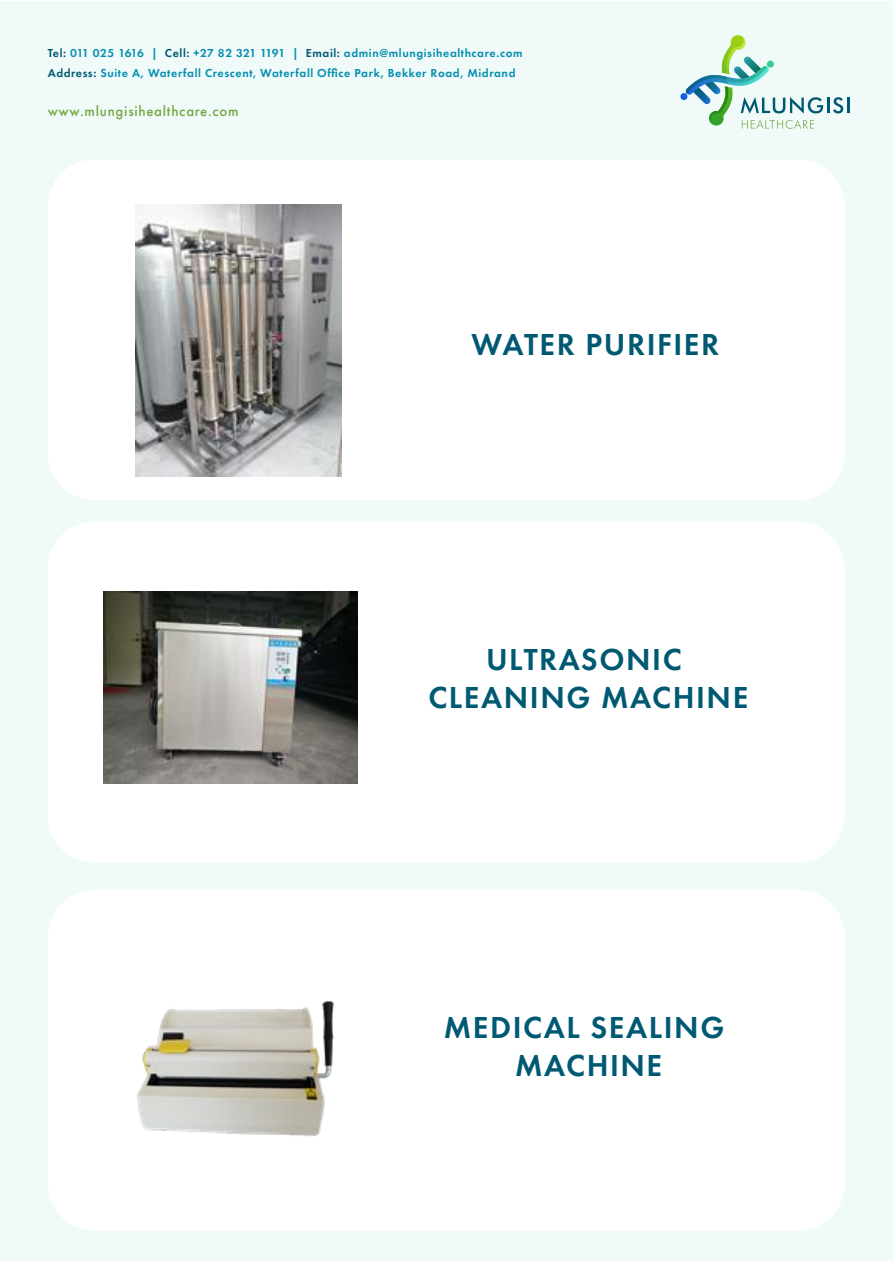
<style>
.page{position:relative;width:893px;height:1263px;background:#fff}
.page>*{position:absolute;margin:0;border:0;box-sizing:border-box;transform-origin:0 0}
.t1{font:600 31.5px/37.8px "Futura PT";letter-spacing:.05em;color:#005972;text-align:center}
.t2{font:500 14.85px "Futura PT";letter-spacing:.05em;color:#77a642}
.t3{font:600 12px/19.6px "Futura PT";letter-spacing:.05em;color:#028eaf}
.s1{color:#005972}
</style>
<div class="page">
<div style="left:0;top:2px;width:893px;height:1259px;background:#f0faf9"></div>
<div style="left:48px;top:522px;width:797px;height:340px;background:#fff;border-radius:47px"></div>
<div style="left:48px;top:159px;width:797px;height:341px;background:#fff;border-radius:47px"></div>
<hr style="left:847px;top:98px;width:3px;height:15px;background:#005972">
<svg style="left:680px;top:35px;width:163px;height:94px"></svg>
<div style="left:48px;top:890px;width:797px;height:341px;background:#fff;border-radius:47px"></div>
<img style="left:136px;top:205px;width:206px;height:272px">
<img style="left:103px;top:592px;width:255px;height:191px">
<img style="left:137px;top:1001px;width:198px;height:135px">
<p class="t3" style="left:48px;top:43px;width:477px"><span class="s1">Tel:</span> 011 025 1616 | <span class="s1">Cell:</span> +27 82 321 1191 | <span class="s1">Email:</span> admin@mlungisihealthcare.com<br><span class="s1">Address:</span> Suite A, Waterfall Crescent, Waterfall Office Park, Bekker Road, Midrand</p>
<p class="t2" style="left:48px;top:102px;width:192px">www.mlungisihealthcare.com</p>
<h1 class="t1" style="left:471px;top:325px;width:249px">WATER PURIFIER</h1>
<h1 class="t1" style="left:428px;top:640px;width:321px">ULTRASONIC<br>CLEANING MACHINE</h1>
<h1 class="t1" style="left:444px;top:1008px;width:282px">MEDICAL SEALING<br>MACHINE</h1>
</div>
